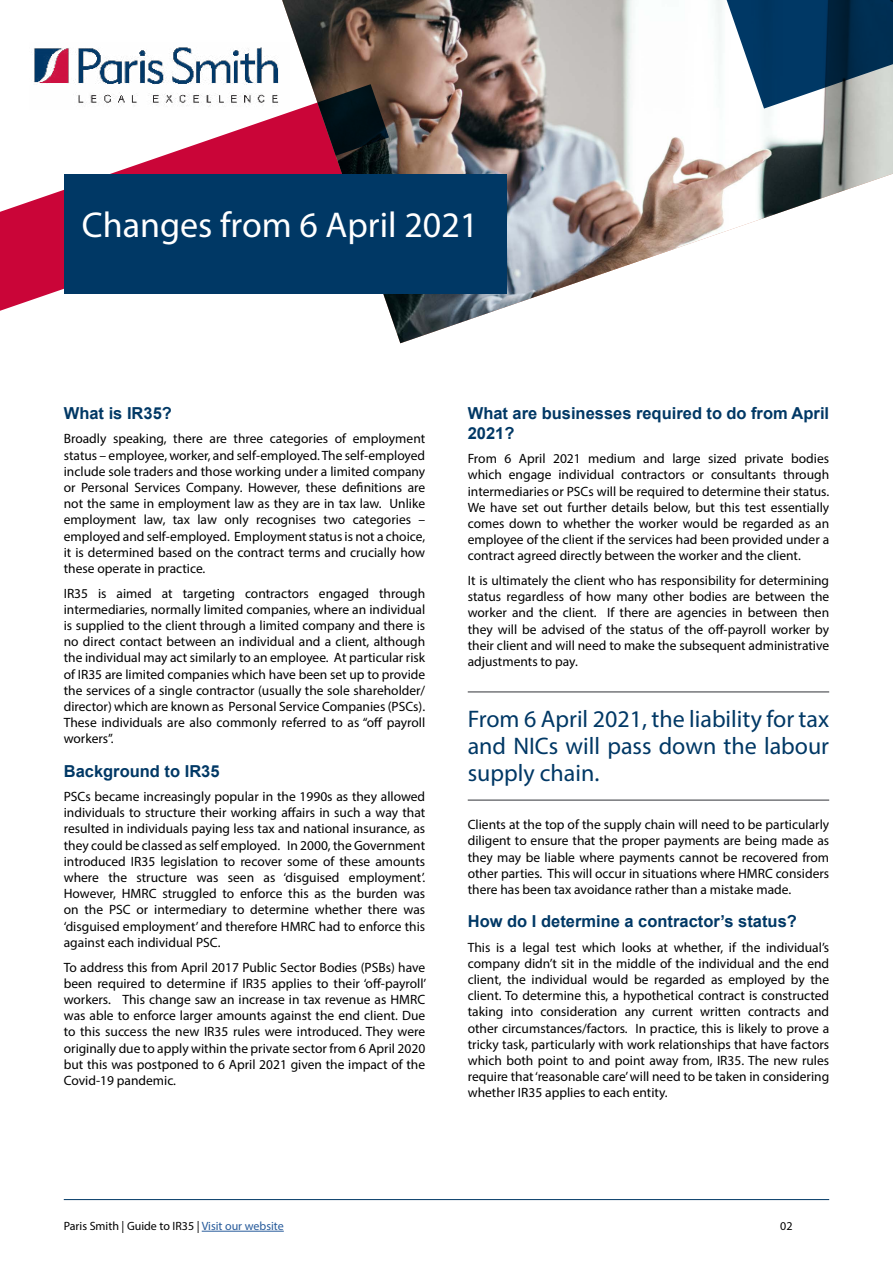
<style>
.page{position:relative;width:893px;height:1263px;background:#fff}
.page>*{position:absolute;margin:0;border:0;box-sizing:border-box;transform-origin:0 0}
.t1{font:36px "Myriad Pro";color:#fff}
.t2{font:24px/27px "Myriad Pro";color:#003865;text-align:justify}
.t3{font:700 16.5px/19.8px "Arial";color:#003865}
.t4{font:13.5px/16.2px "Myriad Pro";color:#000;text-align:justify}
.t5{font:12px "Myriad Pro";color:#000}
.s1{color:#275b9b}
</style>
<div class="page">
<svg style="left:0;top:114px;width:282px;height:197px"></svg>
<img style="left:282px;top:0;width:611px;height:343px">
<svg style="left:709px;top:0;width:184px;height:109px"></svg>
<svg style="left:317px;top:84px;width:72px;height:72px;background:#291b21"></svg>
<div style="left:64px;top:174px;width:443px;height:119px;background:#003865"></div>
<img style="left:34px;top:43px;width:255px;height:66px">
<hr style="left:468px;top:691px;width:361px;height:2px;background:#76777a">
<hr style="left:468px;top:799px;width:361px;height:2px;background:#76777a">
<hr style="left:202px;top:1231px;width:82px;height:1px;background:#275b9b">
<hr style="left:64px;top:1199px;width:765px;height:1px;background:#003865">
<h1 class="t1" style="left:82px;top:203px;width:398px">Changes from 6 April 2021</h1>
<p class="t3" style="left:64px;top:404px;width:110px">What is IR35?</p>
<p class="t4" style="left:64px;top:430px;width:363px">Broadly speaking, there are three categories of employment status – employee, worker, and self-employed. The self-employed include sole traders and those working under a limited company or Personal Services Company. However, these definitions are not the same in employment law as they are in tax law. Unlike employment law, tax law only recognises two categories – employed and self-employed. Employment status is not a choice, it is determined based on the contract terms and crucially how these operate in practice.</p>
<p class="t4" style="left:64px;top:585px;width:363px">IR35 is aimed at targeting contractors engaged through intermediaries, normally limited companies, where an individual is supplied to the client through a limited company and there is no direct contact between an individual and a client, although the individual may act similarly to an employee. At particular risk of IR35 are limited companies which have been set up to provide the services of a single contractor (usually the sole shareholder/ director) which are known as Personal Service Companies (PSCs).<br>These individuals are also commonly referred to as “off payroll workers”.</p>
<p class="t3" style="left:64px;top:761px;width:157px">Background to IR35</p>
<p class="t4" style="left:64px;top:788px;width:363px">PSCs became increasingly popular in the 1990s as they allowed individuals to structure their working affairs in such a way that resulted in individuals paying less tax and national insurance, as they could be classed as self employed. In 2000, the Government introduced IR35 legislation to recover some of these amounts where the structure was seen as ‘disguised employment’.<br>However, HMRC struggled to enforce this as the burden was on the PSC or intermediary to determine whether there was ‘disguised employment’ and therefore HMRC had to enforce this against each individual PSC.</p>
<p class="t4" style="left:64px;top:959px;width:364px">To address this from April 2017 Public Sector Bodies (PSBs) have been required to determine if IR35 applies to their ‘off-payroll’ workers. This change saw an increase in tax revenue as HMRC was able to enforce larger amounts against the end client. Due to this success the new IR35 rules were introduced. They were originally due to apply within the private sector from 6 April 2020 but this was postponed to 6 April 2021 given the impact of the Covid-19 pandemic.</p>
<p class="t3" style="left:468px;top:404px;width:363px">What are businesses required to do from April<br>2021?</p>
<p class="t4" style="left:468px;top:450px;width:363px">From 6 April 2021 medium and large sized private bodies which engage individual contractors or consultants through intermediaries or PSCs will be required to determine their status.<br>We have set out further details below, but this test essentially comes down to whether the worker would be regarded as an employee of the client if the services had been provided under a contract agreed directly between the worker and the client.</p>
<p class="t4" style="left:468px;top:572px;width:363px">It is ultimately the client who has responsibility for determining status regardless of how many other bodies are between the worker and the client. If there are agencies in between then they will be advised of the status of the off-payroll worker by their client and will need to make the subsequent administrative adjustments to pay.</p>
<h2 class="t2" style="left:468px;top:705px;width:363px">From 6 April 2021, the liability for tax and NICs will pass down the labour supply chain.</h2>
<p class="t4" style="left:468px;top:816px;width:363px">Clients at the top of the supply chain will need to be particularly diligent to ensure that the proper payments are being made as they may be liable where payments cannot be recovered from other parties. This will occur in situations where HMRC considers there has been tax avoidance rather than a mistake made.</p>
<p class="t3" style="left:468px;top:912px;width:331px">How do I determine a contractor’s status?</p>
<p class="t4" style="left:468px;top:939px;width:363px">This is a legal test which looks at whether, if the individual’s company didn’t sit in the middle of the individual and the end client, the individual would be regarded as employed by the client. To determine this, a hypothetical contract is constructed taking into consideration any current written contracts and other circumstances/factors. In practice, this is likely to prove a tricky task, particularly with work relationships that have factors which both point to and point away from, IR35. The new rules require that ‘reasonable care’ will need to be taken in considering whether IR35 applies to each entity.</p>
<p class="t5" style="left:64px;top:1218px;width:222px">Paris Smith | Guide to IR35 | <span class="s1">Visit our website</span></p>
<p class="t5" style="left:780px;top:1218px;width:14px">02</p>
</div>
